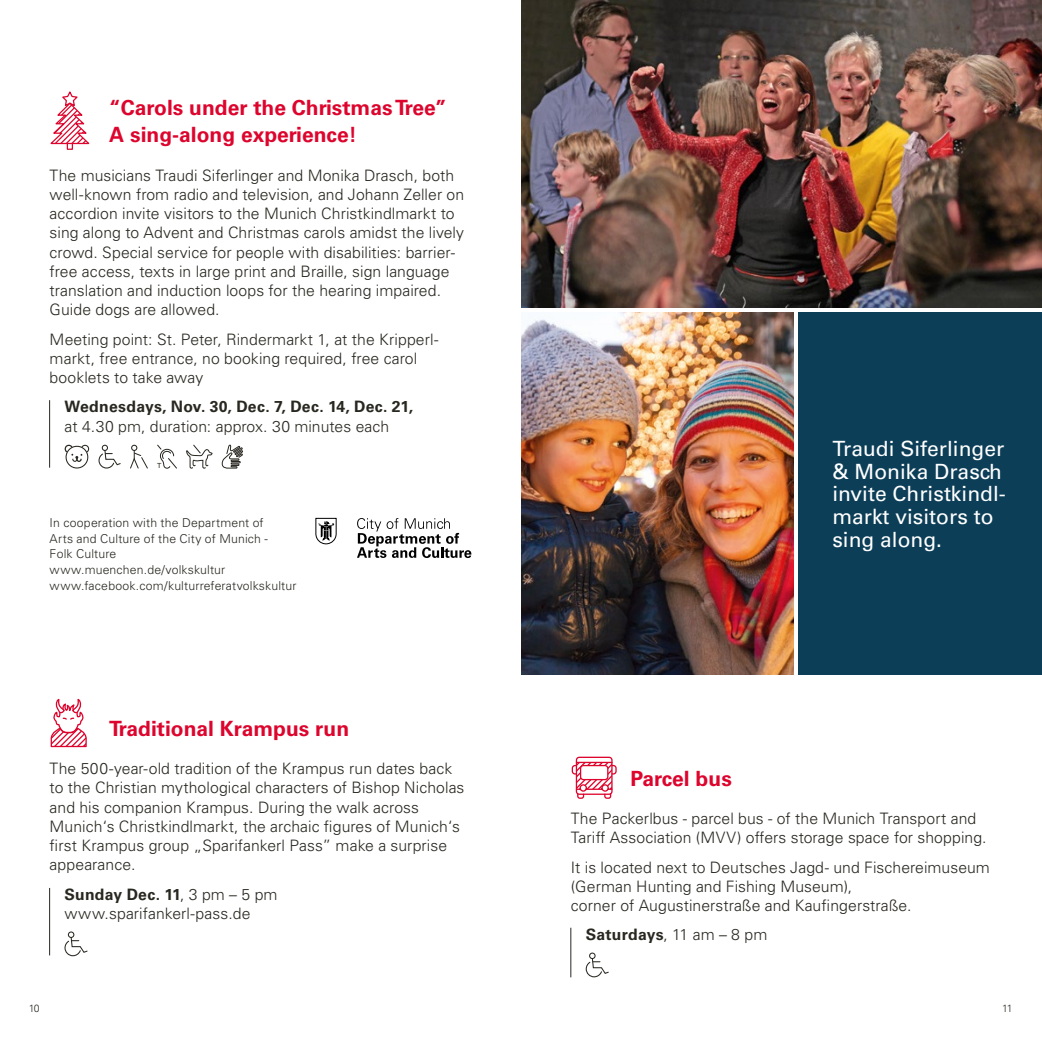
<style>
.page{position:relative;width:1042px;height:1042px;background:#fff}
.page>*{position:absolute;margin:0;border:0;box-sizing:border-box;transform-origin:0 0}
.t1{font:700 21px/27.5px "Univers LT Pro 65";color:#dd052d}
.t2{font:21px/22.8px "Univers LT Pro 55 Roman";color:#fff}
.t3{font:300 15.75px/19.2px "Univers LT Pro 45";letter-spacing:.005em;color:#282720}
.t4{font:700 15.75px "Univers LT Pro 65";letter-spacing:.015em;color:#282720}
.t5{font:300 12.25px/15.8px "Univers LT Pro 45";letter-spacing:.015em;color:#282720}
.t6{font:300 10.5px "Univers LT Pro 45";color:#282720}
.t7{font:7px "Univers LT Pro 55 Roman";color:#282720}
.s1{font-family:"Univers LT Pro 45";font-weight:300}
</style>
<div class="page">
<img style="left:521px;top:0;width:521px;height:308px">
<img style="left:521px;top:313px;width:273px;height:362px">
<hr style="left:49px;top:888px;width:1px;height:67px;background:#282720">
<svg style="left:50px;top:698px;width:37px;height:50px"></svg>
<div style="left:68px;top:931px;width:6px;height:7px;border:1px solid #282720;border-radius:50%"></div>
<svg style="left:64px;top:936px;width:24px;height:21px"></svg>
<svg style="left:571px;top:756px;width:46px;height:43px"></svg>
<hr style="left:570px;top:927px;width:1px;height:50px;background:#282720">
<div style="left:589px;top:952px;width:6px;height:7px;border:1px solid #282720;border-radius:50%"></div>
<svg style="left:585px;top:957px;width:24px;height:21px"></svg>
<hr style="left:49px;top:400px;width:1px;height:68px;background:#282720">
<div style="left:67px;top:143px;width:6px;height:7px;border:1px solid #dd052d"></div>
<svg style="left:50px;top:91px;width:40px;height:54px"></svg>
<div style="left:66px;top:446px;width:22px;height:22px;border:1px solid #282720;border-radius:50%"></div>
<svg style="left:64px;top:444px;width:26px;height:18px"></svg>
<svg style="left:98px;top:445px;width:23px;height:24px"></svg>
<div style="left:799px;top:313px;width:243px;height:362px;background:#0c3e58"></div>
<svg style="left:130px;top:445px;width:18px;height:24px"></svg>
<svg style="left:157px;top:444px;width:20px;height:25px"></svg>
<svg style="left:186px;top:444px;width:26px;height:25px"></svg>
<svg style="left:221px;top:444px;width:22px;height:25px"></svg>
<svg style="left:315px;top:518px;width:22px;height:26px"></svg>
<svg style="left:357px;top:518px;width:114px;height:40px"></svg>
<h1 class="t1" style="left:109px;top:92px;width:339px">“Carols under the Christmas Tree”<br>A sing-along experience!</h1>
<p class="t3" style="left:50px;top:165px;width:416px">The musicians Traudi Siferlinger and Monika Drasch, both well-known from radio and television, and Johann Zeller on accordion invite visitors to the Munich Christkindlmarkt to sing along to Advent and Christmas carols amidst the lively crowd. Special service for people with disabilities: barrier&shy;free access, texts in large print and Braille, sign language translation and induction loops for the hearing impaired.<br>Guide dogs are allowed.</p>
<p class="t3" style="left:50px;top:329px;width:390px">Meeting point: St. Peter, Rindermarkt 1, at the Kripperl&shy;markt, free entrance, no booking required, free carol booklets to take away</p>
<p class="t4" style="left:64px;top:395px;width:350px">Wednesdays, Nov. 30, Dec. 7, Dec. 14, Dec. 21,</p>
<p class="t3" style="left:64px;top:416px;width:326px">at 4.30 pm, duration: approx. 30 minutes each</p>
<p class="t7" style="left:157px;top:461px;width:6px">T</p>
<p class="t5" style="left:50px;top:514px;width:248px">In cooperation with the Department of<br>Arts and Culture of the City of Munich -<br>Folk Culture<br>www.muenchen.de/volkskultur www.facebook.com/kulturreferatvolkskultur</p>
<h1 class="t1" style="left:109px;top:713px;width:242px">Traditional Krampus run</h1>
<p class="t3" style="left:50px;top:758px;width:416px">The 500-year-old tradition of the Krampus run dates back to the Christian mythological characters of Bishop Nicholas and his companion Krampus. During the walk across Munich‘s Christkindlmarkt, the archaic figures of Munich‘s first Krampus group „Sparifankerl Pass” make a surprise appearance.</p>
<p class="t4" style="left:64px;top:883px;width:214px">Sunday Dec. 11<span class="s1">, 3 pm – 5 pm</span></p>
<p class="t3" style="left:64px;top:903px;width:187px">www.sparifankerl-pass.de</p>
<h1 class="t2" style="left:832px;top:436px;width:175px">Traudi Siferlinger &amp; Monika Drasch invite Christkindl&shy;markt visitors to sing along.</h1>
<h1 class="t1" style="left:630px;top:763px;width:103px">Parcel bus</h1>
<p class="t3" style="left:571px;top:808px;width:417px">The Packerlbus - parcel bus - of the Munich Transport and<br>Tariff Association (MVV) offers storage space for shopping.</p>
<p class="t3" style="left:571px;top:857px;width:420px">It is located next to Deutsches Jagd- und Fischereimuseum (German Hunting and Fishing Museum),<br>corner of Augustinerstraße and Kaufingerstraße.</p>
<p class="t4" style="left:586px;top:923px;width:183px">Saturdays<span class="s1">, 11 am – 8 pm</span></p>
<p class="t6" style="left:29px;top:1001px;width:12px">10</p>
<p class="t6" style="left:1002px;top:1001px;width:12px">11</p>
</div>
